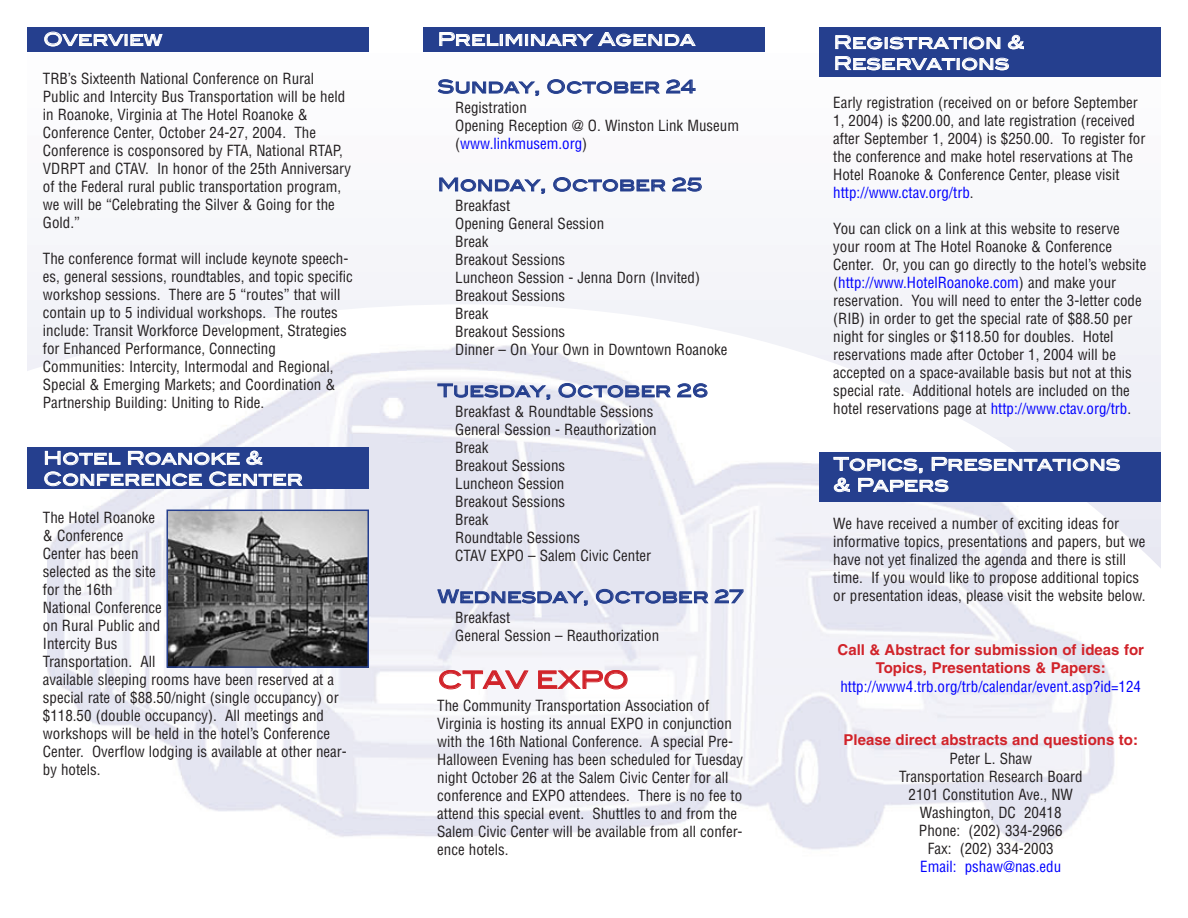
<style>
.page{position:relative;width:1188px;height:918px;background:#fff}
.page>*{position:absolute;margin:0;border:0;box-sizing:border-box;transform-origin:0 0}
.t1{font:500 24px "Blair Md ITCTT";letter-spacing:-.005em;color:#d1232a}
.t2{font:500 18px/21px "Blair Md ITCTT";letter-spacing:-.005em;color:#fff}
.t3{font:500 18px "Blair Md ITCTT";color:#253f8e}
.t4{font:condensed 15px/18px "Helvetica";color:#231f20}
.t5{font:700 15px/18.3px "Helvetica";color:#d1232a;text-align:center}
.t6{font:condensed 15px "Helvetica";color:#00f}
.s1{color:#00f}
</style>
<div class="page">
<img style="left:47px;top:570px;width:1067px;height:280px">
<hr style="left:27px;top:569px;width:1134px;height:1px;background:#e7e7f2">
<svg style="left:47px;top:552px;width:1114px;height:17px;fill:#e4e5f1"></svg>
<svg style="left:48px;top:524px;width:1113px;height:28px;fill:#e9eaf3"></svg>
<svg style="left:70px;top:497px;width:1091px;height:27px;fill:#ebebf4"></svg>
<svg style="left:115px;top:470px;width:704px;height:27px;fill:#e4e5f1"></svg>
<svg style="left:198px;top:442px;width:963px;height:28px;fill:#e9e8f2"></svg>
<svg style="left:206px;top:415px;width:955px;height:27px"></svg>
<svg style="left:250px;top:387px;width:911px;height:28px"></svg>
<svg style="left:27px;top:360px;width:1134px;height:27px"></svg>
<svg style="left:27px;top:332px;width:1134px;height:28px"></svg>
<div style="left:27px;top:295px;width:1134px;height:37px;background:linear-gradient(to right,#f9f9fc,#f3f4f8)"></div>
<div style="left:27px;top:267px;width:1134px;height:38px;background:#f4f4f9"></div>
<div style="left:27px;top:240px;width:1134px;height:38px;background:#f5f5f9"></div>
<div style="left:27px;top:212px;width:1134px;height:38px;background:#f6f7fa"></div>
<div style="left:27px;top:185px;width:1134px;height:38px;background:#f7f8fa"></div>
<div style="left:27px;top:158px;width:1134px;height:37px;background:#f9f9fb"></div>
<div style="left:27px;top:130px;width:1134px;height:38px;background:#faf9fb"></div>
<div style="left:27px;top:103px;width:1134px;height:37px;background:#fbfbfd"></div>
<div style="left:819px;top:452px;width:342px;height:50px;background:#253f8e"></div>
<div style="left:819px;top:27px;width:342px;height:50px;background:#253f8e"></div>
<div style="left:423px;top:27px;width:342px;height:24px;background:#253f8e"></div>
<div style="left:27px;top:447px;width:342px;height:42px;background:#253f8e"></div>
<div style="left:27px;top:27px;width:342px;height:24px;background:#253f8e"></div>
<img style="left:169px;top:513px;width:197px;height:152px">
<div style="left:166px;top:510px;width:203px;height:158px;border:2px solid #253f8e"></div>
<p class="t2" style="left:43px;top:28px;width:121px">Overview</p>
<p class="t4" style="left:43px;top:69px;width:310px">TRB’s Sixteenth National Conference on Rural Public and Intercity Bus Transportation will be held in Roanoke, Virginia at The Hotel Roanoke &amp; Conference Center, October 24-27, 2004. The Conference is cosponsored by FTA, National RTAP, VDRPT and CTAV. In honor of the 25th Anniversary of the Federal rural public transportation program, we will be “Celebrating the Silver &amp; Going for the Gold.”</p>
<p class="t4" style="left:43px;top:249px;width:312px">The conference format will include keynote speech&shy;es, general sessions, roundtables, and topic specific workshop sessions. There are 5 “routes” that will contain up to 5 individual workshops. The routes include: Transit Workforce Development, Strategies for Enhanced Performance, Connecting Communities: Intercity, Intermodal and Regional, Special &amp; Emerging Markets; and Coordination &amp; Partnership Building: Uniting to Ride.</p>
<p class="t2" style="left:43px;top:447px;width:261px">Hotel Roanoke &amp;<br>Conference Center</p>
<p class="t4" style="left:43px;top:509px;width:306px">The Hotel Roanoke<br>&amp; Conference<br>Center has been<br>selected as the site<br>for the 16th<br>National Conference<br>on Rural Public and<br>Intercity Bus<br>Transportation. All<br>available sleeping rooms have been reserved at a special rate of $88.50/night (single occupancy) or $118.50 (double occupancy). All meetings and workshops will be held in the hotel’s Conference<br>Center. Overflow lodging is available at other near&shy;by hotels.</p>
<p class="t2" style="left:437px;top:28px;width:259px">Preliminary Agenda</p>
<p class="t3" style="left:437px;top:76px;width:259px">Sunday, October 24</p>
<p class="t4" style="left:455px;top:99px;width:285px">Registration<br>Opening Reception @ O. Winston Link Museum (<span class="s1">www.linkmusem.org</span>)</p>
<p class="t3" style="left:437px;top:174px;width:267px">Monday, October 25</p>
<p class="t4" style="left:455px;top:197px;width:274px">Breakfast<br>Opening General Session<br>Break<br>Breakout Sessions<br>Luncheon Session - Jenna Dorn (Invited)<br>Breakout Sessions<br>Break<br>Breakout Sessions<br>Dinner – On Your Own in Downtown Roanoke</p>
<p class="t3" style="left:437px;top:380px;width:272px">Tuesday, October 26</p>
<p class="t4" style="left:455px;top:403px;width:203px">Breakfast &amp; Roundtable Sessions<br>General Session - Reauthorization<br>Break<br>Breakout Sessions<br>Luncheon Session<br>Breakout Sessions<br>Break<br>Roundtable Sessions<br>CTAV EXPO – Salem Civic Center</p>
<p class="t3" style="left:437px;top:585px;width:307px">Wednesday, October 27</p>
<p class="t4" style="left:455px;top:609px;width:205px">Breakfast<br>General Session – Reauthorization</p>
<h1 class="t1" style="left:438px;top:665px;width:193px">CTAV EXPO</h1>
<p class="t4" style="left:437px;top:697px;width:308px">The Community Transportation Association of Virginia is hosting its annual EXPO in conjunction with the 16th National Conference. A special Pre-Halloween Evening has been scheduled for Tuesday night October 26 at the Salem Civic Center for all conference and EXPO attendees. There is no fee to attend this special event. Shuttles to and from the Salem Civic Center will be available from all confer&shy;ence hotels.</p>
<p class="t2" style="left:833px;top:32px;width:193px">Registration &amp;<br>Reservations</p>
<p class="t4" style="left:833px;top:93px;width:314px">Early registration (received on or before September 1, 2004) is $200.00, and late registration (received after September 1, 2004) is $250.00. To register for the conference and make hotel reservations at The Hotel Roanoke &amp; Conference Center, please visit <span class="s1">http://www.ctav.org/trb</span>.</p>
<p class="t4" style="left:833px;top:219px;width:315px">You can click on a link at this website to reserve your room at The Hotel Roanoke &amp; Conference Center. Or, you can go directly to the hotel’s website (<span class="s1">http://www.HotelRoanoke.com</span>) and make your reservation. You will need to enter the 3-letter code (RIB) in order to get the special rate of $88.50 per night for singles or $118.50 for doubles. Hotel reservations made after October 1, 2004 will be accepted on a space-available basis but not at this special rate. Additional hotels are included on the hotel reservations page at <span class="s1">http://www.ctav.org/trb</span>.</p>
<p class="t2" style="left:833px;top:453px;width:288px">Topics, Presentations &amp; Papers</p>
<p class="t4" style="left:833px;top:515px;width:314px">We have received a number of exciting ideas for informative topics, presentations and papers, but we have not yet finalized the agenda and there is still time. If you would like to propose additional topics or presentation ideas, please visit the website below.</p>
<p class="t5" style="left:838px;top:642px;width:308px">Call &amp; Abstract for submission of ideas for<br>Topics, Presentations &amp; Papers:</p>
<p class="t6" style="left:840px;top:678px;width:302px">http://www4.trb.org/trb/calendar/event.asp?id=124</p>
<p class="t5" style="left:844px;top:732px;width:296px">Please direct abstracts and questions to:</p>
<p class="t4" style="left:899px;top:750px;width:185px;text-align:center">Peter L. Shaw<br>Transportation Research Board<br>2101 Constitution Ave., NW<br>Washington, DC 20418<br>Phone: (202) 334-2966<br>Fax: (202) 334-2003</p>
<p class="t6" style="left:920px;top:858px;width:143px">Email: pshaw@nas.edu</p>
</div>
